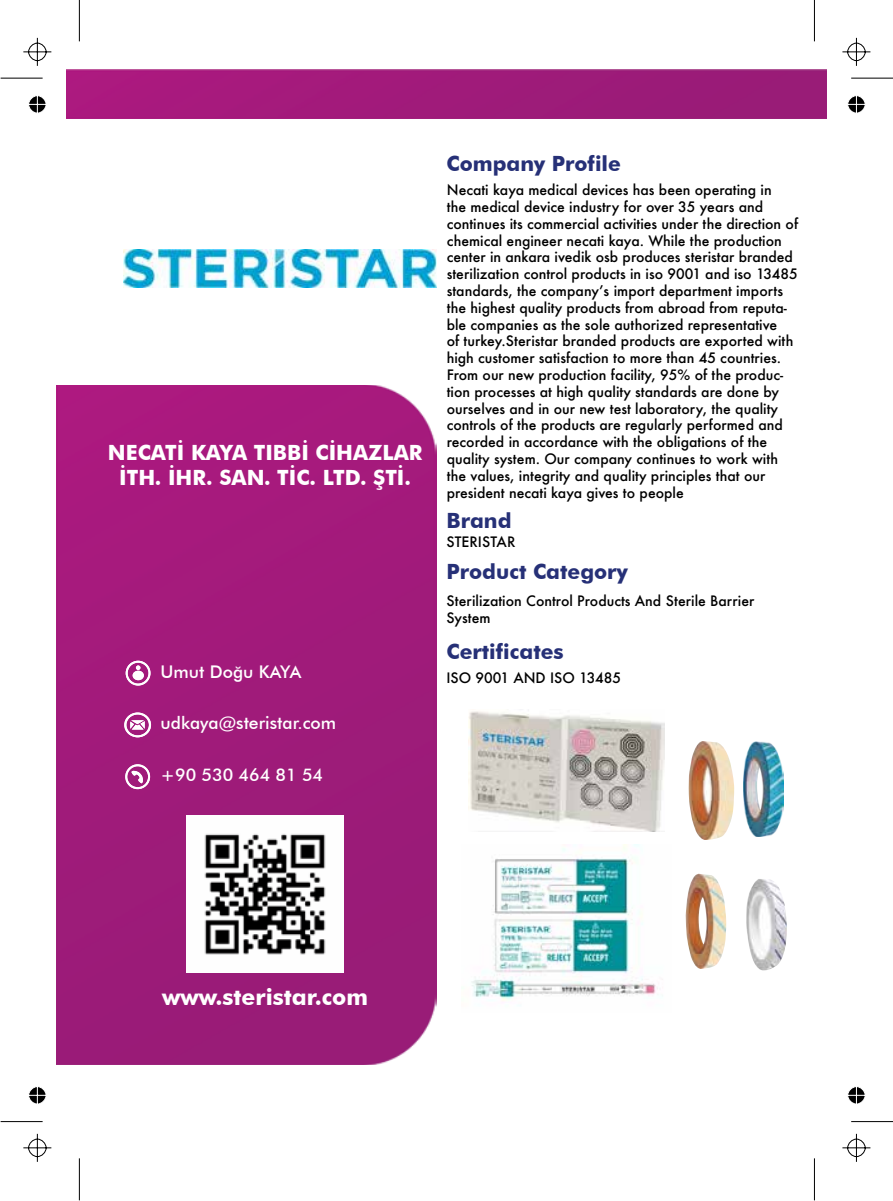
<style>
.page{position:relative;width:893px;height:1201px;background:#fff}
.page>*{position:absolute;margin:0;border:0;box-sizing:border-box;transform-origin:0 0}
.t1{font:700 22.75px "Futura BT";color:#fff}
.t2{font:700 21px/25.2px "Futura BT";color:#fff;text-align:center}
.t3{font:700 21px "Futura BT";color:#263077}
.t4{font:500 17.5px "Futura BT";color:#fff}
.t5{font:500 14px/16.8px "Futura";color:#000}
</style>
<div class="page">
<img style="left:67px;top:69px;width:759px;height:50px">
<img style="left:57px;top:386px;width:379px;height:678px">
<hr style="left:1px;top:1121px;width:42px;height:1px;background:#000">
<hr style="left:79px;top:1158px;width:1px;height:42px;background:#000">
<hr style="left:1px;top:78px;width:42px;height:1px;background:#000">
<hr style="left:79px;top:1px;width:1px;height:40px;background:#000">
<hr style="left:851px;top:78px;width:41px;height:1px;background:#000">
<hr style="left:814px;top:1px;width:1px;height:40px;background:#000">
<hr style="left:851px;top:1121px;width:41px;height:1px;background:#000">
<hr style="left:814px;top:1158px;width:1px;height:42px;background:#000">
<svg style="left:23px;top:1133px;width:29px;height:29px"></svg>
<svg style="left:23px;top:37px;width:29px;height:29px"></svg>
<svg style="left:842px;top:37px;width:29px;height:29px"></svg>
<svg style="left:842px;top:1133px;width:29px;height:29px"></svg>
<svg style="left:28px;top:1086px;width:18px;height:18px"></svg>
<svg style="left:28px;top:95px;width:18px;height:18px"></svg>
<svg style="left:847px;top:95px;width:19px;height:18px"></svg>
<svg style="left:847px;top:1086px;width:19px;height:18px"></svg>
<svg style="left:125px;top:764px;width:25px;height:25px"></svg>
<svg style="left:124px;top:712px;width:27px;height:25px"></svg>
<svg style="left:126px;top:660px;width:24px;height:25px"></svg>
<img style="left:186px;top:815px;width:158px;height:157px">
<img style="left:123px;top:250px;width:313px;height:37px">
<img style="left:469px;top:711px;width:195px;height:120px">
<img style="left:689px;top:741px;width:45px;height:99px">
<img style="left:744px;top:741px;width:40px;height:95px">
<img style="left:685px;top:873px;width:41px;height:96px">
<img style="left:746px;top:879px;width:41px;height:92px">
<img style="left:471px;top:844px;width:187px;height:157px">
<h2 class="t2" style="left:108px;top:439px;width:316px">NECATİ KAYA TIBBİ CİHAZLAR<br>İTH. İHR. SAN. TİC. LTD. ŞTİ.</h2>
<p class="t4" style="left:161px;top:661px;width:142px">Umut Doğu KAYA</p>
<p class="t4" style="left:161px;top:712px;width:177px">udkaya@steristar.com</p>
<p class="t4" style="left:161px;top:764px;width:164px">+90 530 464 81 54</p>
<h2 class="t3" style="left:446px;top:151px;width:176px">Company Profile</h2>
<p class="t5" style="left:447px;top:181px;width:353px">Necati kaya medical devices has been operating in<br>the medical device industry for over 35 years and continues its commercial activities under the direction of chemical engineer necati kaya. While the production center in ankara ivedik osb produces steristar branded sterilization control products in iso 9001 and iso 13485 standards, the company’s import department imports the highest quality products from abroad from reputa&shy;ble companies as the sole authorized representative<br>of turkey.Steristar branded products are exported with high customer satisfaction to more than 45 countries.<br>From our new production facility, 95% of the produc&shy;tion processes at high quality standards are done by ourselves and in our new test laboratory, the quality controls of the products are regularly performed and recorded in accordance with the obligations of the quality system. Our company continues to work with the values, integrity and quality principles that our president necati kaya gives to people</p>
<p class="t5" style="left:446px;top:533px;width:70px">STERISTAR</p>
<h2 class="t3" style="left:446px;top:508px;width:67px">Brand</h2>
<h2 class="t3" style="left:446px;top:559px;width:183px">Product Category</h2>
<p class="t5" style="left:446px;top:592px;width:309px">Sterilization Control Products And Sterile Barrier<br>System</p>
<h2 class="t3" style="left:446px;top:638px;width:119px">Certificates</h2>
<p class="t5" style="left:446px;top:668px;width:176px">ISO 9001 AND ISO 13485</p>
<h1 class="t1" style="left:162px;top:983px;width:207px">www.steristar.com</h1>
</div>
